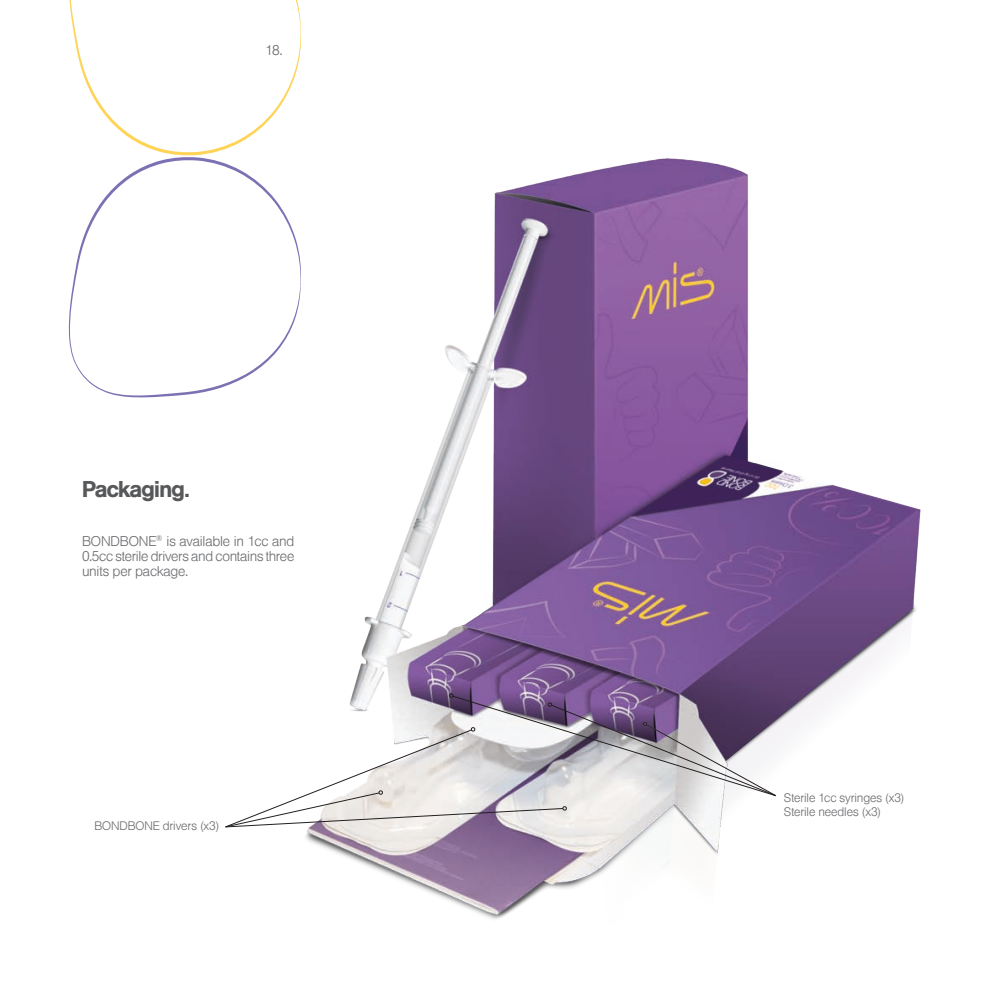
<style>
.page{position:relative;width:994px;height:994px;background:#fff}
.page>*{position:absolute;margin:0;border:0;box-sizing:border-box;transform-origin:0 0}
.t1{font:500 22.75px "Lufthansa";letter-spacing:-.025em;color:#57585a}
.t2{font:300 14px/14.9px "Lufthansa";letter-spacing:-.02em;color:#6c6d70;text-align:justify}
.t3{font:300 12.25px/14px "Lufthansa";letter-spacing:-.005em;color:#6c6d70}
</style>
<div class="page">
<img style="left:305px;top:158px;width:616px;height:761px">
<svg style="left:69px;top:157px;width:232px;height:240px"></svg>
<svg style="left:69px;top:0;width:232px;height:156px"></svg>
<svg style="left:225px;top:692px;width:551px;height:135px"></svg>
<p class="t2" style="left:265px;top:43px;width:18px">18.</p>
<h1 class="t1" style="left:82px;top:475px;width:109px">Packaging.</h1>
<p class="t2" style="left:82px;top:533px;width:214px">BONDBONE<sup>®</sup> is available in 1cc and 0.5cc sterile drivers and contains three units per package.</p>
<p class="t3" style="left:94px;top:818px;width:126px">BONDBONE drivers (x3)</p>
<p class="t3" style="left:783px;top:790px;width:122px">Sterile 1cc syringes (x3)<br>Sterile needles (x3)</p>
</div>
